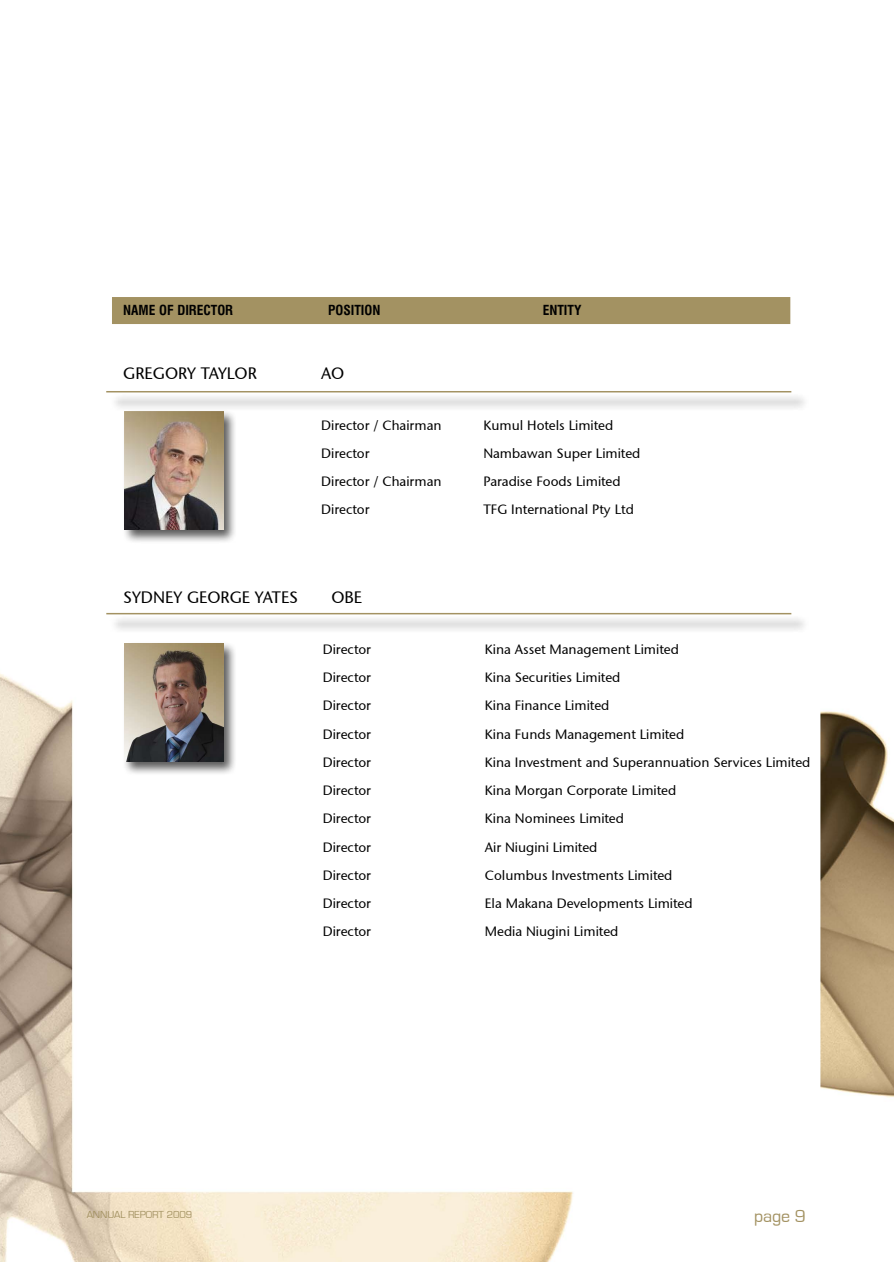
<style>
.page{position:relative;width:894px;height:1262px;background:#fff}
.page>*{position:absolute;margin:0;border:0;box-sizing:border-box;transform-origin:0 0}
.t1{font:18px "Eurostile";color:#a39262}
.t2{font:16.5px "Stone Sans OSITCTT Medium";color:#000}
.t3{font:13.5px "Stone Sans ITCTT Medium";color:#000}
.t4{font:700 condensed 13.5px "Swiss 721 BT";color:#000}
.t5{font:10.5px "Eurostile";letter-spacing:-.01em;color:#a39262}
</style>
<div class="page">
<img style="left:0;top:674px;width:894px;height:588px">
<div style="left:123px;top:641px;width:115px;height:135px;background:#000;opacity:.65"></div>
<div style="left:123px;top:409px;width:115px;height:135px;background:#000;opacity:.65"></div>
<div style="left:112px;top:297px;width:678px;height:27px;background:#a39262"></div>
<div style="left:109px;top:615px;width:699px;height:18px;background:#000;opacity:.75"></div>
<hr style="left:106px;top:613px;width:685px;height:1px;background:#a39262">
<div style="left:108px;top:393px;width:700px;height:18px;background:#000;opacity:.75"></div>
<hr style="left:106px;top:391px;width:685px;height:1px;background:#a39262">
<img style="left:125px;top:643px;width:98px;height:119px">
<img style="left:125px;top:411px;width:98px;height:119px">
<p class="t4" style="left:123px;top:302px;width:17px">NAME</p>
<p class="t4" style="left:159px;top:302px;width:34px">OF DIRECT</p>
<p class="t4" style="left:217px;top:302px;width:13px">OR</p>
<p class="t4" style="left:328px;top:302px;width:49px">POSITION</p>
<p class="t4" style="left:542px;top:302px;width:14px">ENTIT</p>
<p class="t4" style="left:574px;top:302px;width:9px">Y</p>
<p class="t2" style="left:123px;top:363px;width:173px">GREGORY TAYLOR AO</p>
<p class="t3" style="left:321px;top:417px;width:122px">Director / Chairman</p>
<p class="t3" style="left:483px;top:417px;width:131px">Kumul Hotels Limited</p>
<p class="t3" style="left:321px;top:445px;width:50px">Director</p>
<p class="t3" style="left:483px;top:445px;width:158px">Nambawan Super Limited</p>
<p class="t3" style="left:321px;top:473px;width:122px">Director / Chairman</p>
<p class="t3" style="left:483px;top:473px;width:139px">Paradise Foods Limited</p>
<p class="t3" style="left:321px;top:501px;width:50px">Director</p>
<p class="t3" style="left:483px;top:501px;width:152px">TFG International Pty Ltd</p>
<p class="t2" style="left:123px;top:587px;width:175px">SYDN EY GEORGE YATES</p>
<p class="t2" style="left:331px;top:587px;width:11px">OBE</p>
<p class="t3" style="left:323px;top:641px;width:50px">Director</p>
<p class="t3" style="left:485px;top:641px;width:195px">Kina Asset Management Limited</p>
<p class="t3" style="left:323px;top:669px;width:50px">Director</p>
<p class="t3" style="left:485px;top:669px;width:137px">Kina Securities Limited</p>
<p class="t3" style="left:323px;top:697px;width:50px">Director</p>
<p class="t3" style="left:485px;top:697px;width:126px">Kina Finance Limited</p>
<p class="t3" style="left:323px;top:725px;width:50px">Director</p>
<p class="t3" style="left:485px;top:725px;width:201px">Kina Funds Management Limited</p>
<p class="t3" style="left:323px;top:754px;width:50px">Director</p>
<p class="t3" style="left:485px;top:754px;width:327px">Kina Investment and Superannuation Services Limited</p>
<p class="t3" style="left:323px;top:782px;width:50px">Director</p>
<p class="t3" style="left:485px;top:782px;width:193px">Kina Morgan Corporate Limited</p>
<p class="t3" style="left:323px;top:810px;width:50px">Director</p>
<p class="t3" style="left:485px;top:810px;width:141px">Kina Nominees Limited</p>
<p class="t3" style="left:323px;top:838px;width:50px">Director</p>
<p class="t3" style="left:485px;top:838px;width:114px">Air Niugini Limited</p>
<p class="t3" style="left:323px;top:867px;width:50px">Director</p>
<p class="t3" style="left:485px;top:867px;width:189px">Columbus Investments Limited</p>
<p class="t3" style="left:323px;top:895px;width:50px">Director</p>
<p class="t3" style="left:485px;top:895px;width:209px">Ela Makana Developments Limited</p>
<p class="t3" style="left:323px;top:923px;width:50px">Director</p>
<p class="t3" style="left:485px;top:923px;width:135px">Media Niugini Limited</p>
<p class="t5" style="left:87px;top:1208px;width:107px">ANN UAL REPORT 2009</p>
<h1 class="t1" style="left:754px;top:1206px;width:53px">PAGE 9</h1>
</div>
